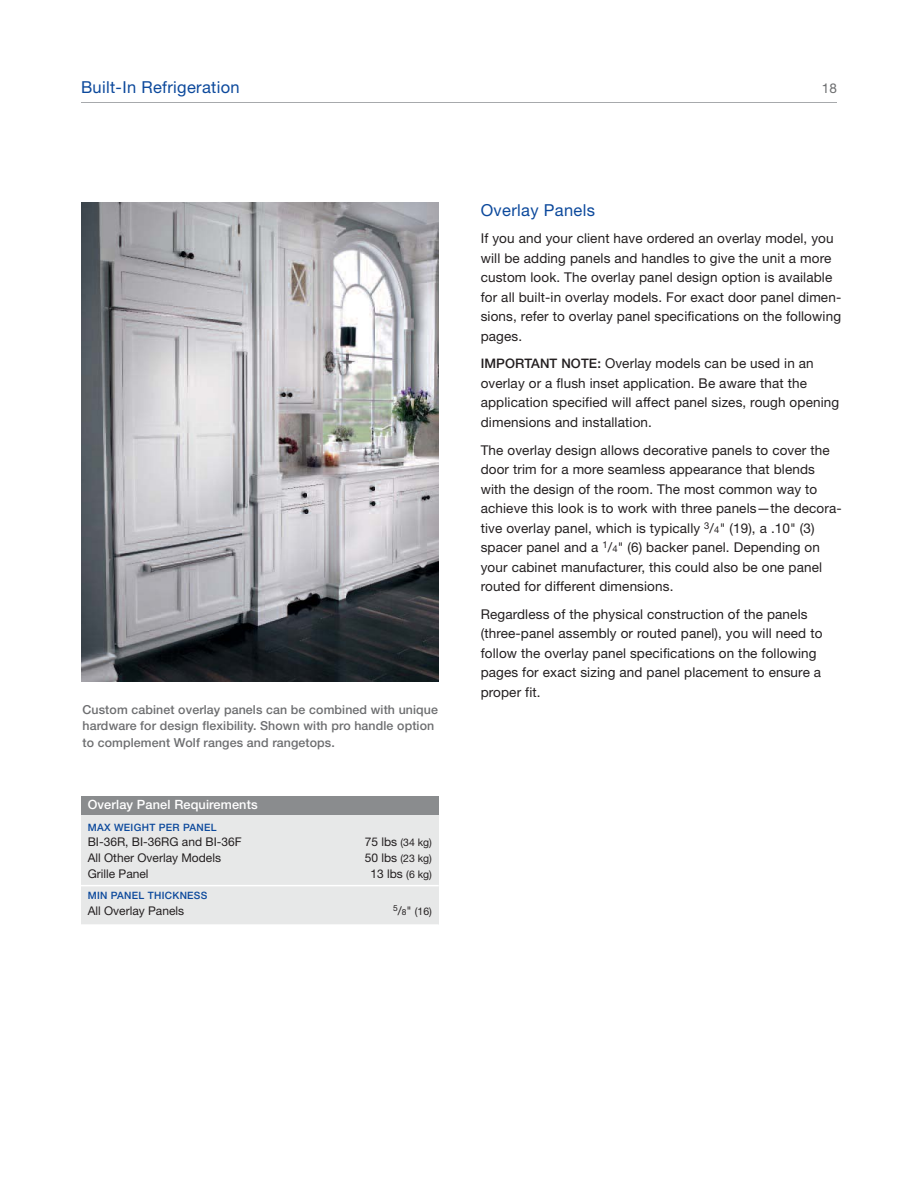
<style>
.page{position:relative;width:918px;height:1188px;background:#fff}
.page>*{position:absolute;margin:0;border:0;box-sizing:border-box;transform-origin:0 0}
.t1{font:16.5px "Helvetica Neue LT Std";letter-spacing:.02em;color:#0c499c}
.t2{font:13.5px/19.5px "Helvetica Neue LT Std";letter-spacing:.01em;color:#231f20}
.t3{font:13.5px "Helvetica Neue LT Std";color:#6d6e70}
.t4{font:500 12.75px "Helvetica Neue LT Std";letter-spacing:.01em;color:#fff}
.t5{font:500 12.3px/16.5px "Helvetica Neue LT Std";letter-spacing:.01em;color:#6d6e70}
.t6{font:12px "Helvetica Neue LT Std";color:#231f20}
.t7{font:10.5px "Helvetica Neue LT Std";color:#231f20}
.t8{font:500 10.2px "Helvetica Neue LT Std";letter-spacing:.03em;color:#0c499c}
.s1{font-size:12px}
.s2{font-size:10.5px}
.s3{font-size:8.4px}
.s4{font-weight:500;font-size:13.2px}
.s5{font-size:9.45px}
</style>
<div class="page">
<hr style="left:81px;top:102px;width:756px;height:1px;background:#a7a9ac">
<div style="left:81px;top:796px;width:358px;height:20px;background:#8a8c8e"></div>
<div style="left:81px;top:816px;width:358px;height:109px;background:#e7e8e8"></div>
<hr style="left:81px;top:885px;width:358px;height:1px;background:#fff">
<hr style="left:81px;top:924px;width:358px;height:2px;background:#fff">
<img style="left:81px;top:202px;width:358px;height:480px">
<p class="t1" style="left:81px;top:81px;width:160px">Built-In Refrigeration</p>
<p class="t3" style="left:822px;top:83px;width:17px">18</p>
<p class="t5" style="left:82px;top:703px;width:357px">Custom cabinet overlay panels can be combined with unique hardware for design flexibility. Shown with pro handle option to complement Wolf ranges and rangetops.</p>
<p class="t4" style="left:88px;top:800px;width:171px">Overlay Panel Requirements</p>
<p class="t8" style="left:88px;top:823px;width:130px">MAX WEIGHT PER PANEL</p>
<p class="t6" style="left:88px;top:838px;width:156px">BI-36R, BI-36RG and BI-36F</p>
<p class="t7" style="left:365px;top:839px;width:69px"><span class="s1">75 lbs</span> (34 kg)</p>
<p class="t6" style="left:88px;top:853px;width:135px">All Other Overlay Models</p>
<p class="t7" style="left:365px;top:854px;width:69px"><span class="s1">50 lbs</span> (23 kg)</p>
<p class="t6" style="left:88px;top:869px;width:62px">Grille Panel</p>
<p class="t6" style="left:371px;top:869px;width:63px">13 lbs <span class="s2">(6 kg)</span></p>
<p class="t8" style="left:88px;top:892px;width:121px">MIN PANEL THICKNESS</p>
<p class="t6" style="left:88px;top:906px;width:98px">All Overlay Panels</p>
<p class="t7" style="left:393px;top:907px;width:40px"><sup>5</sup><span class="s1">/</span><span class="s3">8</span><span class="s1">"</span> (16)</p>
<p class="t1" style="left:481px;top:204px;width:116px">Overlay Panels</p>
<p class="t2" style="left:481px;top:230px;width:362px">If you and your client have ordered an overlay model, you will be adding panels and handles to give the unit a more custom look. The overlay panel design option is available for all built-in overlay models. For exact door panel dimen&shy;sions, refer to overlay panel specifications on the following pages.</p>
<p class="t2" style="left:481px;top:355px;width:360px"><span class="s4">IMPORTANT NOTE:</span> Overlay models can be used in an overlay or a flush inset application. Be aware that the application specified will affect panel sizes, rough opening dimensions and installation.</p>
<p class="t2" style="left:481px;top:442px;width:362px">The overlay design allows decorative panels to cover the door trim for a more seamless appearance that blends with the design of the room. The most common way to achieve this look is to work with three panels—the decora&shy;tive overlay panel, which is typically <sup>3</sup>/<span class="s5">4</span>" (19), a .10" (3) spacer panel and a <sup>1</sup>/<span class="s5">4</span>" (6) backer panel. Depending on your cabinet manufacturer, this could also be one panel routed for different dimensions.</p>
<p class="t2" style="left:481px;top:606px;width:343px">Regardless of the physical construction of the panels (three-panel assembly or routed panel), you will need to follow the overlay panel specifications on the following pages for exact sizing and panel placement to ensure a proper fit.</p>
</div>
